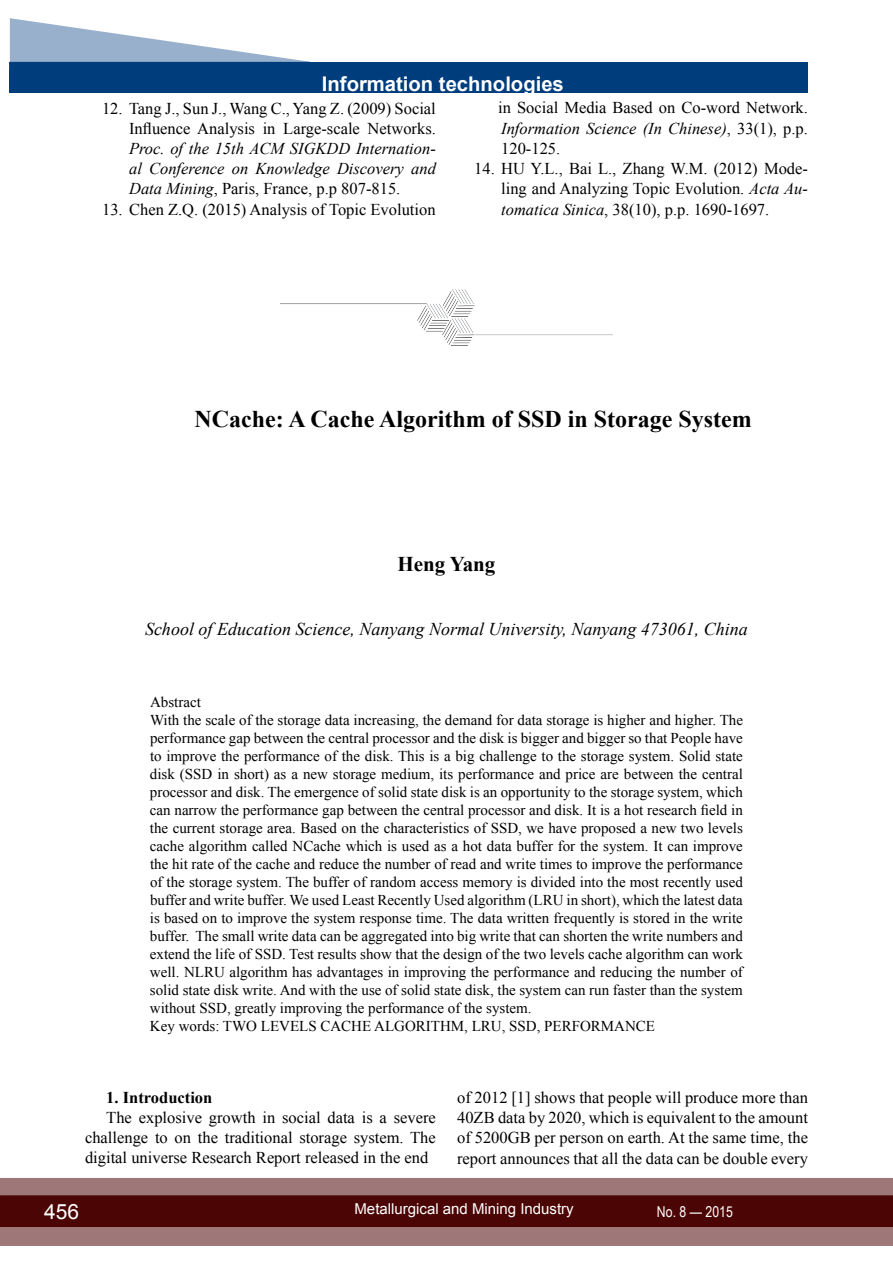
<style>
.page{position:relative;width:893px;height:1263px;background:#fff}
.page>*{position:absolute;margin:0;border:0;box-sizing:border-box;transform-origin:0 0}
.t1{font:700 24px "Times New Roman";color:#000}
.t2{font:700 21px "Times New Roman";color:#000}
.t3{font:21px "Arial";color:#fff}
.t4{font:700 20.25px "Arial";color:#fff}
.t5{font:italic 18px "Times New Roman";color:#000}
.t6{font:16.5px/20.2px "Times New Roman";color:#000;text-align:justify}
.t7{font:italic 16.5px/20.2px "Times New Roman";color:#000;text-align:justify}
.t8{font:700 16.5px "Times New Roman";color:#000}
.t9{font:15px/18px "Times New Roman";color:#000}
.t10{font:15px "Arial";color:#fff}
.t11{font:15px "Arial Narrow";color:#fff}
.s1{font-style:normal}
.s2{font-style:italic}
</style>
<div class="page">
<div style="left:0;top:1178px;width:893px;height:68px;background:#9e7878"></div>
<div style="left:0;top:1195px;width:893px;height:32px;background:#4c0505;border:2px solid #4c0505"></div>
<div style="left:10px;top:62px;width:798px;height:30px;background:#003d7d"></div>
<svg style="left:10px;top:18px;width:300px;height:44px"></svg>
<img style="left:280px;top:289px;width:333px;height:57px">
<h3 class="t4" style="left:322px;top:71px;width:243px">Information technologies</h3>
<p class="t6" style="left:102px;top:98px;width:335px;text-align:right">12. Tang J., Sun J., Wang C., Yang Z. (2009) Social<br>Influence Analysis in Large-scale Networks.</p>
<p class="t7" style="left:129px;top:138px;width:308px">Proc. of the 15th ACM SIGKDD Internation&shy;al Conference on Knowledge Discovery and Data Mining<span class="s1">, Paris, France, p.p 807-815.</span></p>
<p class="t6" style="left:102px;top:199px;width:335px">13. Chen Z.Q. (2015) Analysis of Topic Evolution</p>
<p class="t6" style="left:498px;top:98px;width:311px">in Social Media Based on Co-word Network.<br><span class="s2">Information Science (In Chinese)</span>, 33(1), p.p.<br>120-125.</p>
<p class="t6" style="left:501px;top:158px;width:308px;text-indent:-27px">14. HU Y.L., Bai L., Zhang W.M. (2012) Mode&shy;ling and Analyzing Topic Evolution. <span class="s2">Acta Au&shy;tomatica Sinica</span>, 38(10), p.p. 1690-1697.</p>
<h1 class="t1" style="left:194px;top:402px;width:559px">NCache: A Cache Algorithm of SSD in Storage System</h1>
<h2 class="t2" style="left:398px;top:549px;width:99px">Heng Yang</h2>
<p class="t5" style="left:145px;top:617px;width:604px">School of Education Science, Nanyang Normal University, Nanyang 473061, China</p>
<p class="t9" style="left:150px;top:692px;width:595px">Abstract<br>With the scale of the storage data increasing, the demand for data storage is higher and higher. The performance gap between the central processor and the disk is bigger and bigger so that People have to improve the performance of the disk. This is a big challenge to the storage system. Solid state disk (SSD in short) as a new storage medium, its performance and price are between the central processor and disk. The emergence of solid state disk is an opportunity to the storage system, which can narrow the performance gap between the central processor and disk. It is a hot research field in the current storage area. Based on the characteristics of SSD, we have proposed a new two levels cache algorithm called NCache which is used as a hot data buffer for the system. It can improve the hit rate of the cache and reduce the number of read and write times to improve the performance of the storage system. The buffer of random access memory is divided into the most recently used buffer and write buffer. We used Least Recently Used algorithm (LRU in short), which the latest data is based on to improve the system response time. The data written frequently is stored in the write buffer. The small write data can be aggregated into big write that can shorten the write numbers and extend the life of SSD. Test results show that the design of the two levels cache algorithm can work well. NLRU algorithm has advantages in improving the performance and reducing the number of solid state disk write. And with the use of solid state disk, the system can run faster than the system without SSD, greatly improving the performance of the system.<br>Key words: TWO LEVELS CACHE ALGORITHM, LRU, SSD, PERFORMANCE</p>
<p class="t8" style="left:106px;top:1086px;width:108px">1. Introduction</p>
<p class="t6" style="left:85px;top:1107px;width:352px;text-indent:21px">The explosive growth in social data is a severe challenge to on the traditional storage system. The digital universe Research Report released in the end</p>
<p class="t6" style="left:457px;top:1087px;width:352px">of 2012 [1] shows that people will produce more than 40ZB data by 2020, which is equivalent to the amount of 5200GB per person on earth. At the same time, the report announces that all the data can be double every</p>
<h2 class="t3" style="left:44px;top:1197px;width:37px">456</h2>
<p class="t10" style="left:354px;top:1199px;width:221px">Metallurgical and Mining Industry</p>
<p class="t11" style="left:657px;top:1201px;width:77px">No. 8 — 2015</p>
</div>
